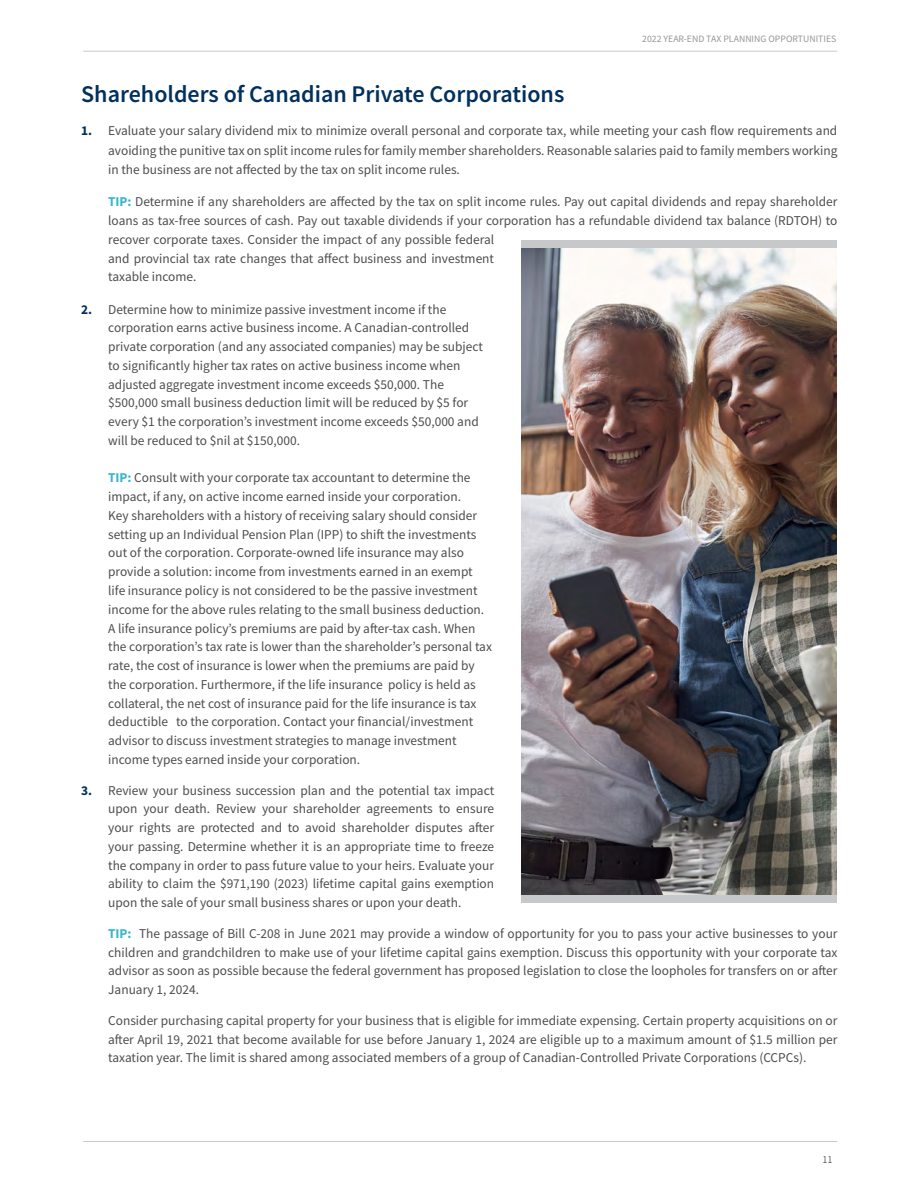
<style>
.page{position:relative;width:918px;height:1188px;background:#fff}
.page>*{position:absolute;margin:0;border:0;box-sizing:border-box;transform-origin:0 0}
.t1{font:600 24px "Source Sans Pro";color:#00305e}
.t2{font:13.5px/18.8px "Source Sans Pro";color:#4d4d4f;text-align:justify}
.t3{font:300 10.5px "Source Sans Pro";color:#0b0a0b}
.t4{font:9.75px "Source Sans Pro";color:#949699}
.s1{font-weight:700;color:#00305e}
.s2{font-weight:700;color:#36b5cf}
</style>
<div class="page">
<hr style="left:83px;top:1141px;width:754px;height:1px;background:#c7c9cb">
<hr style="left:83px;top:51px;width:754px;height:1px;background:#c7c9cb">
<img style="left:521px;top:248px;width:316px;height:647px">
<div style="left:521px;top:240px;width:316px;height:8px;background:#c7c8ca"></div>
<div style="left:521px;top:895px;width:316px;height:8px;background:#c7c8ca"></div>
<p class="t4" style="left:642px;top:33px;width:196px">2022 YEAR-END TAX PLANNING OPPORTUNITIES</p>
<h1 class="t1" style="left:81px;top:79px;width:485px">Shareholders of Canadian Private Corporations</h1>
<p class="t2" style="left:108px;top:121px;width:731px;line-height:19.5px;text-indent:-27px"><span class="s1">1.</span> Evaluate your salary dividend mix to minimize overall personal and corporate tax, while meeting your cash flow requirements and avoiding the punitive tax on split income rules for family member shareholders. Reasonable salaries paid to family members working in the business are not affected by the tax on split income rules.</p>
<p class="t2" style="left:108px;top:193px;width:731px;text-align:left"><span class="s2">TIP:</span> Determine if any shareholders are affected by the tax on split income rules. Pay out capital dividends and repay shareholder loans as tax-free sources of cash. Pay out taxable dividends if your corporation has a refundable dividend tax balance (RDTOH) to recover corporate taxes. Consider the impact of any possible federal<br>and provincial tax rate changes that affect business and investment<br>taxable income.</p>
<p class="t2" style="left:108px;top:300px;width:376px;text-align:left;text-indent:-27px"><span class="s1">2.</span> Determine how to minimize passive investment income if the corporation earns active business income. A Canadian-controlled private corporation (and any associated companies) may be subject to significantly higher tax rates on active business income when adjusted aggregate investment income exceeds $50,000. The $500,000 small business deduction limit will be reduced by $5 for every $1 the corporation’s investment income exceeds $50,000 and will be reduced to $nil at $150,000.</p>
<p class="t2" style="left:108px;top:469px;width:385px;text-align:left"><span class="s2">TIP:</span> Consult with your corporate tax accountant to determine the impact, if any, on active income earned inside your corporation.<br>Key shareholders with a history of receiving salary should consider setting up an Individual Pension Plan (IPP) to shift the investments out of the corporation. Corporate-owned life insurance may also provide a solution: income from investments earned in an exempt life insurance policy is not considered to be the passive investment income for the above rules relating to the small business deduction.<br>A life insurance policy’s premiums are paid by after-tax cash. When the corporation’s tax rate is lower than the shareholder’s personal tax rate, the cost of insurance is lower when the premiums are paid by the corporation. Furthermore, if the life insurance policy is held as collateral, the net cost of insurance paid for the life insurance is tax deductible to the corporation. Contact your financial/investment advisor to discuss investment strategies to manage investment income types earned inside your corporation.</p>
<p class="t2" style="left:108px;top:781px;width:388px;text-indent:-27px"><span class="s1">3.</span> Review your business succession plan and the potential tax impact upon your death. Review your shareholder agreements to ensure your rights are protected and to avoid shareholder disputes after your passing. Determine whether it is an appropriate time to freeze the company in order to pass future value to your heirs. Evaluate your ability to claim the $971,190 (2023) lifetime capital gains exemption upon the sale of your small business shares or upon your death.</p>
<p class="t2" style="left:108px;top:924px;width:731px"><span class="s2">TIP:</span> The passage of Bill C-208 in June 2021 may provide a window of opportunity for you to pass your active businesses to your children and grandchildren to make use of your lifetime capital gains exemption. Discuss this opportunity with your corporate tax advisor as soon as possible because the federal government has proposed legislation to close the loopholes for transfers on or after January 1, 2024.</p>
<p class="t2" style="left:108px;top:1011px;width:731px">Consider purchasing capital property for your business that is eligible for immediate expensing. Certain property acquisitions on or after April 19, 2021 that become available for use before January 1, 2024 are eligible up to a maximum amount of $1.5 million per taxation year. The limit is shared among associated members of a group of Canadian-Controlled Private Corporations (CCPCs).</p>
<p class="t3" style="left:822px;top:1153px;width:12px">11</p>
</div>
